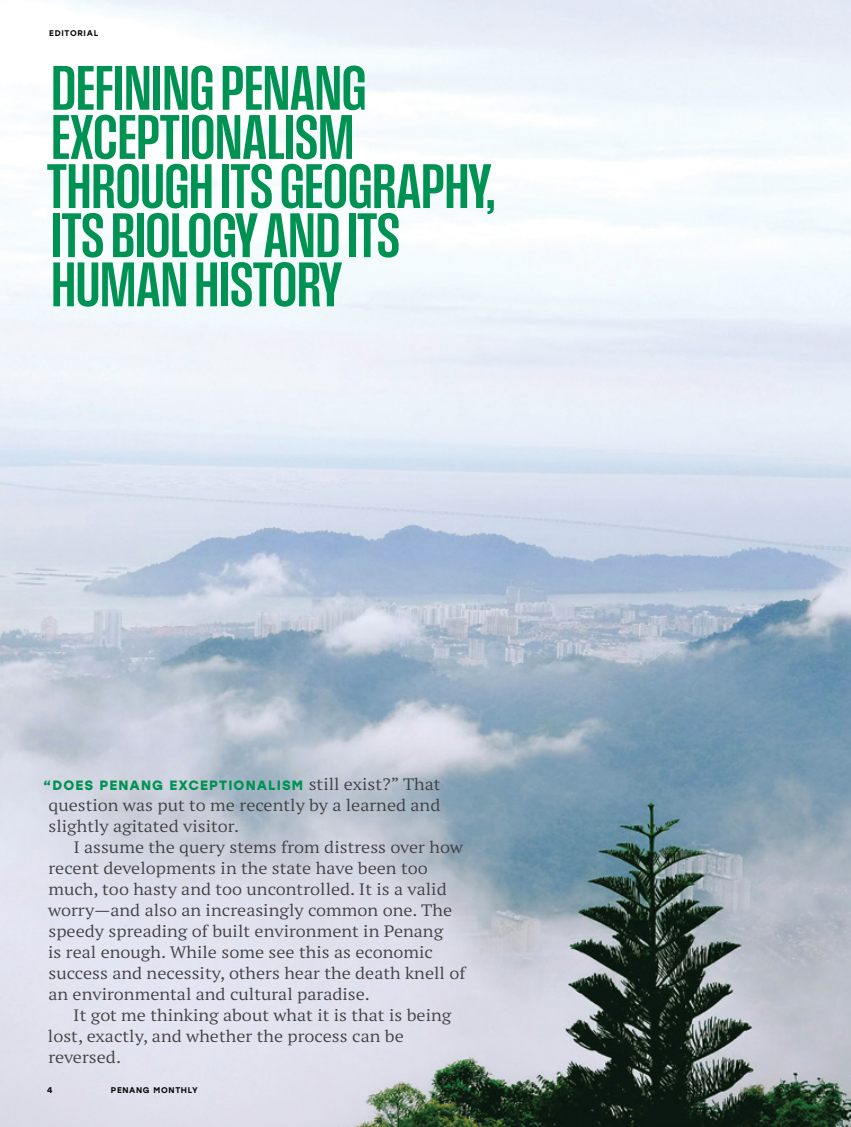
<style>
.page{position:relative;width:851px;height:1127px;background:#fff}
.page>*{position:absolute;margin:0;border:0;box-sizing:border-box;transform-origin:0 0}
.t1{font:66px/49.1px "Field Gothic No.34 Demi X Cond";letter-spacing:-.015em;color:#009252}
.t2{font:expanded 16.5px/21px "PT Serif Pro";color:#414042}
.t3{font:700 13.5px "Stolzl";letter-spacing:.08em;color:#009252}
.t4{font:500 8.25px "Stolzl";letter-spacing:.08em;color:#000}
.s1{font-family:"PT Serif Pro";font-weight:400;font-stretch:expanded;font-size:16.5px;color:#414042}
</style>
<div class="page">
<img style="left:0;top:0;width:850px;height:1127px">
<p class="t4" style="left:49px;top:28px;width:50px">EDITORIAL</p>
<h1 class="t1" style="left:46px;top:62px;width:451px">DEFINING PENANG<br>EXCEPTIONALISM<br>THROUGH ITS GEOGRAPHY,<br>ITS BIOLOGY AND ITS<br>HUMAN HISTORY</h1>
<p class="t3" style="left:43px;top:775px;width:399px">“DOES PENANG EXCEPTIONALISM <span class="s1">still exist?” That</span></p>
<p class="t2" style="left:48px;top:794px;width:393px">question was put to me recently by a learned and slightly agitated visitor.</p>
<p class="t2" style="left:48px;top:836px;width:419px;text-indent:25px">I assume the query stems from distress over how recent developments in the state have been too much, too hasty and too uncontrolled. It is a valid worry—and also an increasingly common one. The speedy spreading of built environment in Penang<br>is real enough. While some see this as economic success and necessity, others hear the death knell of an environmental and cultural paradise.</p>
<p class="t2" style="left:48px;top:1004px;width:405px;text-indent:25px">It got me thinking about what it is that is being lost, exactly, and whether the process can be reversed.</p>
<p class="t4" style="left:47px;top:1084px;width:7px">4</p>
<p class="t4" style="left:111px;top:1084px;width:88px">PENANG MONTHLY</p>
</div>
